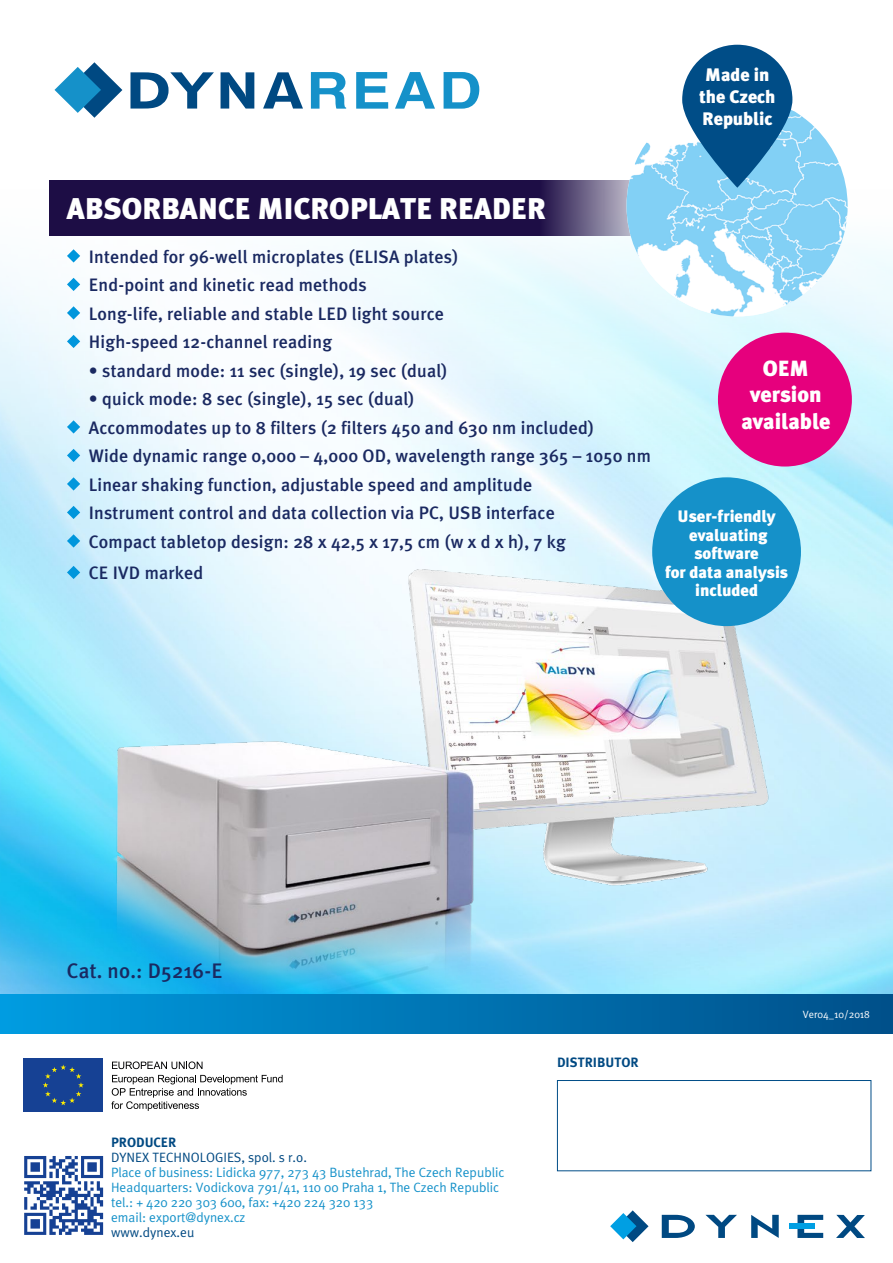
<style>
.page{position:relative;width:893px;height:1263px;background:#fff}
.page>*{position:absolute;margin:0;border:0;box-sizing:border-box;transform-origin:0 0}
.t1{font:30px "Meta Plus Black Roman";color:#fff}
.t2{font:22.05px/26.7px "Meta Plus Black Roman";color:#fff;text-align:center}
.t3{font:21px "Meta Plus Medium Roman";letter-spacing:.01em;color:#1a2961}
.t4{font:18.15px/21.9px "Meta Plus Black Roman";color:#fff;text-align:center}
.t5{font:18px/28.5px "Meta Plus Medium Roman";letter-spacing:.01em;color:#1a2961}
.t6{font:16.65px/18.6px "Meta Plus Black Roman";color:#fff;text-align:center}
.t7{font:13.5px/15px "Meta Plus Normal Roman";color:#1591c9}
.t8{font:13.5px "Meta Plus Normal Roman";color:#004982}
.t9{font:13.5px "Meta Plus Bold Plain";color:#004982}
.t10{font:10.5px "Meta Plus Normal Roman";color:#fff}
</style>
<div class="page">
<img style="left:0;top:224px;width:893px;height:147px">
<img style="left:0;top:371px;width:893px;height:699px">
<div style="left:49px;top:181px;width:631px;height:55px;background:#1d0d45"></div>
<svg style="left:67px;top:249px;width:13px;height:13px"></svg>
<svg style="left:67px;top:278px;width:13px;height:13px"></svg>
<svg style="left:67px;top:306px;width:13px;height:13px"></svg>
<svg style="left:67px;top:335px;width:13px;height:13px"></svg>
<svg style="left:67px;top:420px;width:13px;height:13px"></svg>
<svg style="left:67px;top:449px;width:13px;height:13px"></svg>
<svg style="left:67px;top:477px;width:13px;height:13px"></svg>
<svg style="left:67px;top:506px;width:13px;height:13px"></svg>
<svg style="left:67px;top:534px;width:13px;height:13px"></svg>
<svg style="left:67px;top:566px;width:13px;height:13px"></svg>
<div style="left:0;top:994px;width:893px;height:40px;background:linear-gradient(to right,#009ce0,#004f89)"></div>
<svg style="left:610px;top:1210px;width:38px;height:32px"></svg>
<svg style="left:836px;top:1215px;width:29px;height:23px"></svg>
<svg style="left:797px;top:1215px;width:26px;height:23px"></svg>
<svg style="left:751px;top:1215px;width:28px;height:23px"></svg>
<svg style="left:705px;top:1215px;width:32px;height:23px"></svg>
<svg style="left:662px;top:1215px;width:33px;height:23px"></svg>
<div style="left:789px;top:1224px;width:25px;height:5px;background:#009fe3"></div>
<svg style="left:112px;top:1061px;width:90px;height:8px"></svg>
<svg style="left:111px;top:1075px;width:172px;height:36px"></svg>
<svg style="left:21px;top:1056px;width:84px;height:14px"></svg>
<div style="left:23px;top:1059px;width:80px;height:53px;background:#164194"></div>
<svg style="left:43px;top:1064px;width:41px;height:41px"></svg>
<svg style="left:221px;top:72px;width:33px;height:37px"></svg>
<svg style="left:130px;top:72px;width:84px;height:37px"></svg>
<svg style="left:54px;top:62px;width:68px;height:56px"></svg>
<svg style="left:263px;top:72px;width:40px;height:37px"></svg>
<svg style="left:311px;top:72px;width:35px;height:37px"></svg>
<svg style="left:356px;top:72px;width:32px;height:37px"></svg>
<svg style="left:395px;top:72px;width:40px;height:37px"></svg>
<svg style="left:444px;top:72px;width:35px;height:37px"></svg>
<svg style="left:24px;top:1156px;width:79px;height:79px"></svg>
<div style="left:557px;top:1080px;width:314px;height:91px;border:1px solid #004d87"></div>
<div style="left:718px;top:333px;width:134px;height:133px;background:#e6007d;border-radius:50%"></div>
<div style="left:652px;top:477px;width:149px;height:149px;background:#1591c9;border-radius:50%"></div>
<img style="left:626px;top:95px;width:222px;height:221px;border-radius:111px">
<svg style="left:682px;top:45px;width:110px;height:143px;background:#1d689c"></svg>
<p class="t4" style="left:699px;top:64px;width:78px">Made in the Czech<br>Republic</p>
<h1 class="t1" style="left:67px;top:190px;width:480px">ABSORBANCE MICROPLATE READER</h1>
<p class="t5" style="left:89px;top:242px;width:371px">Intended for 96-well microplates (ELISA plates)<br>End-point and kinetic read methods<br>Long-life, reliable and stable LED light source High-speed 12-channel reading</p>
<p class="t5" style="left:89px;top:356px;width:360px">• standard mode: 11 sec (single), 19 sec (dual)</p>
<p class="t5" style="left:89px;top:384px;width:564px">• quick mode: 8 sec (single), 15 sec (dual)<br>Accommodates up to 8 filters (2 filters 450 and 630 nm included)<br>Wide dynamic range 0,000 – 4,000 OD, wavelength range 365 – 1050 nm Linear shaking function, adjustable speed and amplitude<br>Instrument control and data collection via PC, USB interface<br>Compact tabletop design: 28 x 42,5 x 17,5 cm (w x d x h), 7 kg</p>
<p class="t5" style="left:89px;top:558px;width:116px">CE IVD marked</p>
<p class="t2" style="left:741px;top:354px;width:91px">OEM version available</p>
<p class="t6" style="left:665px;top:507px;width:125px">User-friendly evaluating software<br>for data analysis included</p>
<p class="t3" style="left:67px;top:958px;width:157px">Cat. no.: D5216-E</p>
<p class="t9" style="left:111px;top:1134px;width:67px">PRODUCER</p>
<p class="t8" style="left:111px;top:1149px;width:197px">DYNEX TECHNOLOGIES, spol. s r.o.</p>
<p class="t7" style="left:111px;top:1164px;width:395px">Place of business: Lidicka 977, 273 43 Bustehrad, The Czech Republic Headquarters: Vodickova 791/41, 110 00 Praha 1, The Czech Republic tel.: + 420 220 303 600, fax: +420 224 320 133<br>email: export@dynex.cz</p>
<p class="t8" style="left:111px;top:1224px;width:85px">www.dynex.eu</p>
<p class="t9" style="left:557px;top:1054px;width:83px">DISTRIBUTOR</p>
<p class="t10" style="left:803px;top:1008px;width:69px">Ver04_10/2018</p>
</div>
